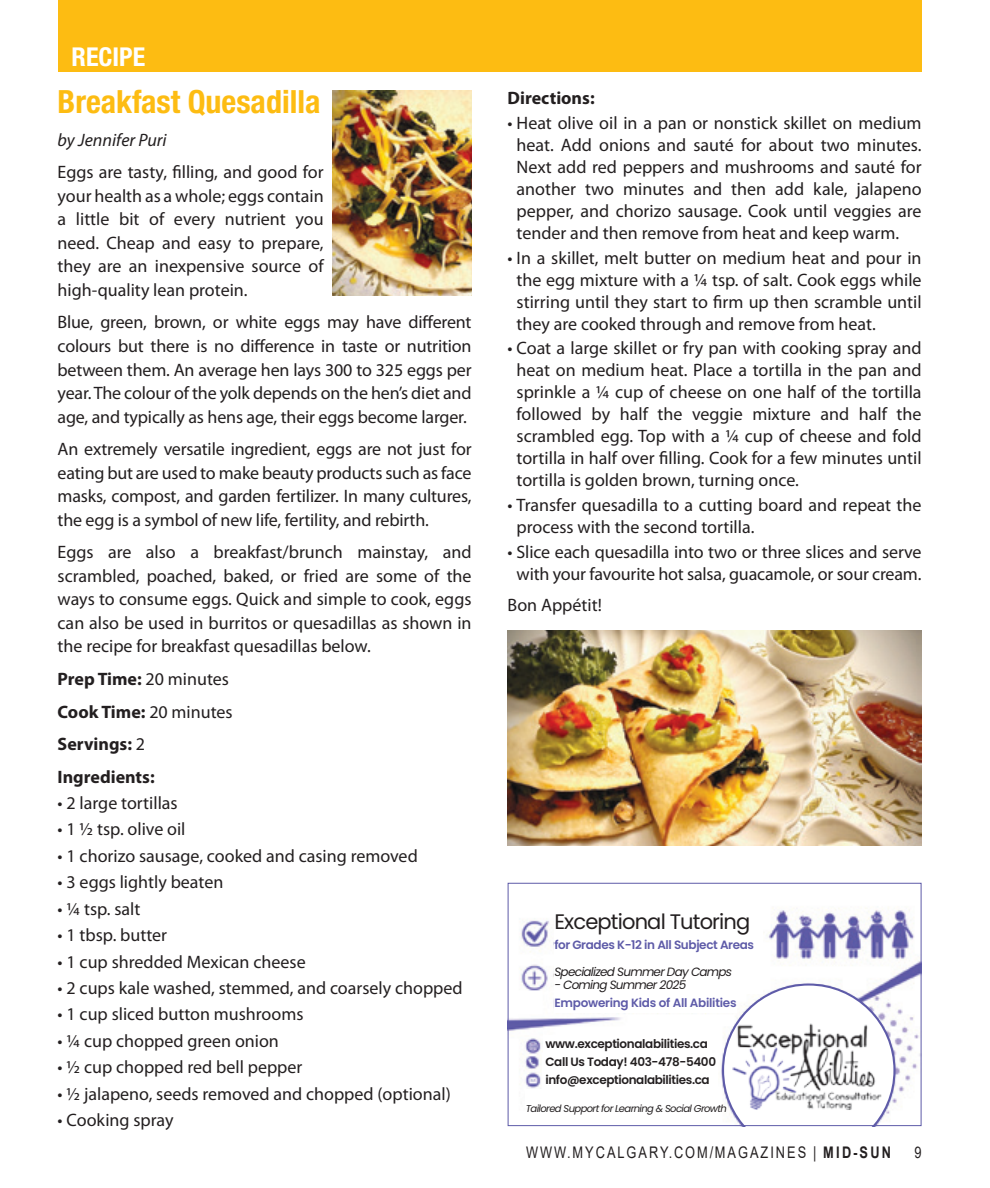
<style>
.page{position:relative;width:990px;height:1188px;background:#fff}
.page>*{position:absolute;margin:0;border:0;box-sizing:border-box;transform-origin:0 0}
.In_Around_title{font:700 condensed 32px "Helvetica Neue LT Std";color:#fdbc12}
.t1{font:700 condensed 26px "Helvetica Neue LT Std";color:#fff}
.t2{font:21px "Poppins";letter-spacing:-.04em;color:#231f20}
.Body_text{font:18px/23.6px "Myriad Pro";color:#231f20;text-align:justify}
.Body_text-2{font:700 18px "Myriad Pro";color:#231f20}
.Body_text-3{font:italic 18px "Myriad Pro";color:#231f20}
.t3{font:16px "Arial";letter-spacing:.155em;color:#231f20;scale:.8 1}
.t4{font:600 12px/18.8px "Poppins";letter-spacing:-.03em;color:#231f20}
.t5{font:600 12px "Poppins";letter-spacing:-.02em;color:#5e5ba8}
.t6{font:italic 12px "Poppins";letter-spacing:-.06em;color:#231f20}
.t7{font:italic 10px "Poppins";letter-spacing:-.06em;color:#231f20}
.s1{font-weight:400}
.s2{font-weight:700}
</style>
<div class="page">
<img style="left:510px;top:908px;width:410px;height:201px">
<svg style="left:722px;top:984px;width:173px;height:140px"></svg>
<div style="left:554px;top:904px;width:208px;height:90px;background:#fff"></div>
<div style="left:554px;top:994px;width:183px;height:18px;background:#fff"></div>
<div style="left:543px;top:1035px;width:168px;height:19px;background:#fff"></div>
<div style="left:543px;top:1053px;width:175px;height:18px;background:#fff"></div>
<div style="left:543px;top:1071px;width:175px;height:19px;background:#fff"></div>
<div style="left:526px;top:1090px;width:192px;height:18px;background:#fff"></div>
<img style="left:732px;top:1023px;width:149px;height:87px">
<div style="left:508px;top:883px;width:414px;height:243px;border:1px solid #5e5ba8"></div>
<div style="left:58px;top:0;width:864px;height:72px;background:#fdbc12"></div>
<img style="left:508px;top:631px;width:414px;height:215px">
<img style="left:333px;top:90px;width:139px;height:206px">
<p class="t1" style="left:72px;top:41px;width:75px">RECIPE</p>
<p class="In_Around_title" style="left:58px;top:82px;width:264px">Breakfast Quesadilla</p>
<p class="Body_text-3" style="left:58px;top:129px;width:111px">by Jennifer Puri</p>
<p class="Body_text" style="left:58px;top:160px;width:268px">Eggs are tasty, filling, and good for your health as a whole; eggs contain a little bit of every nutrient you need. Cheap and easy to prepare, they are an inexpensive source of high-quality lean protein.</p>
<p class="Body_text" style="left:58px;top:310px;width:416px">Blue, green, brown, or white eggs may have different colours but there is no difference in taste or nutrition between them. An average hen lays 300 to 325 eggs per year. The colour of the yolk depends on the hen’s diet and age, and typically as hens age, their eggs become larger.</p>
<p class="Body_text" style="left:58px;top:437px;width:416px">An extremely versatile ingredient, eggs are not just for eating but are used to make beauty products such as face masks, compost, and garden fertilizer. In many cultures, the egg is a symbol of new life, fertility, and rebirth.</p>
<p class="Body_text" style="left:58px;top:540px;width:416px">Eggs are also a breakfast/brunch mainstay, and scrambled, poached, baked, or fried are some of the ways to consume eggs. Quick and simple to cook, eggs can also be used in burritos or quesadillas as shown in the recipe for breakfast quesadillas below.</p>
<p class="Body_text-2" style="left:58px;top:667px;width:173px">Prep Time: <span class="s1">20 minutes</span></p>
<p class="Body_text-2" style="left:58px;top:700px;width:177px">Cook Time: <span class="s1">20 minutes</span></p>
<p class="Body_text-2" style="left:58px;top:732px;width:89px">Servings: <span class="s1">2</span></p>
<p class="Body_text-2" style="left:58px;top:765px;width:99px">Ingredients:</p>
<p class="Body_text" style="left:58px;top:791px;width:122px">• 2 large tortillas</p>
<p class="Body_text" style="left:58px;top:817px;width:129px">• 1 ½ tsp. olive oil</p>
<p class="Body_text" style="left:58px;top:844px;width:362px">• 1 chorizo sausage, cooked and casing removed</p>
<p class="Body_text" style="left:58px;top:870px;width:167px">• 3 eggs lightly beaten</p>
<p class="Body_text" style="left:58px;top:897px;width:84px">• ¼ tsp. salt</p>
<p class="Body_text" style="left:58px;top:923px;width:111px">• 1 tbsp. butter</p>
<p class="Body_text" style="left:58px;top:949px;width:250px">• 1 cup shredded Mexican cheese</p>
<p class="Body_text" style="left:58px;top:976px;width:407px">• 2 cups kale washed, stemmed, and coarsely chopped</p>
<p class="Body_text" style="left:58px;top:1002px;width:247px">• 1 cup sliced button mushrooms</p>
<p class="Body_text" style="left:58px;top:1029px;width:223px">• ¼ cup chopped green onion</p>
<p class="Body_text" style="left:58px;top:1055px;width:246px">• ½ cup chopped red bell pepper</p>
<p class="Body_text" style="left:58px;top:1082px;width:395px">• ½ jalapeno, seeds removed and chopped (optional)</p>
<p class="Body_text" style="left:58px;top:1108px;width:118px">• Cooking spray</p>
<p class="Body_text-2" style="left:508px;top:86px;width:89px">Directions:</p>
<p class="Body_text" style="left:517px;top:111px;width:407px;line-height:22px;text-indent:-9px">• Heat olive oil in a pan or nonstick skillet on medium heat. Add onions and sauté for about two minutes.<br>Next add red peppers and mushrooms and sauté for another two minutes and then add kale, jalapeno pepper, and chorizo sausage. Cook until veggies are tender and then remove from heat and keep warm.</p>
<p class="Body_text" style="left:517px;top:246px;width:407px;line-height:22px;text-indent:-9px">• In a skillet, melt butter on medium heat and pour in the egg mixture with a ¼ tsp. of salt. Cook eggs while stirring until they start to firm up then scramble until they are cooked through and remove from heat.</p>
<p class="Body_text" style="left:517px;top:337px;width:407px;line-height:22px;text-indent:-9px">• Coat a large skillet or fry pan with cooking spray and heat on medium heat. Place a tortilla in the pan and sprinkle a ¼ cup of cheese on one half of the tortilla followed by half the veggie mixture and half the scrambled egg. Top with a ¼ cup of cheese and fold tortilla in half over filling. Cook for a few minutes until tortilla is golden brown, turning once.</p>
<p class="Body_text" style="left:517px;top:494px;width:406px;line-height:22px;text-indent:-9px">• Transfer quesadilla to a cutting board and repeat the process with the second tortilla.</p>
<p class="Body_text" style="left:508px;top:541px;width:415px;line-height:22px;text-align:center">• Slice each quesadilla into two or three slices and serve with your favourite hot salsa, guacamole, or sour cream.</p>
<p class="Body_text" style="left:508px;top:593px;width:96px">Bon Appétit!</p>
<p class="t2" style="left:554px;top:910px;width:198px">Exceptional Tutoring</p>
<p class="t6" style="left:554px;top:965px;width:179px">Specialized Summer Day Camps</p>
<p class="t5" style="left:554px;top:938px;width:201px">for Grades K-12 in All Subject Areas</p>
<p class="t6" style="left:554px;top:977px;width:133px">- Coming Summer 2025</p>
<p class="t5" style="left:554px;top:996px;width:184px">Empowering Kids of All Abilities</p>
<p class="t4" style="left:545px;top:1034px;width:172px">www.exceptionalabilities.ca<br>Call Us Today! 403-478-5400</p>
<p class="t4" style="left:545px;top:1070px;width:166px">info@exceptionalabilities.ca</p>
<p class="t7" style="left:526px;top:1103px;width:203px">Tailored Support for Learning &amp; Social Growth</p>
<p class="t3" style="left:526px;top:1141px;width:458px">WWW.MYCALGARY.COM/MAGAZINES | <span class="s2">MID-SUN</span></p>
<p class="t3" style="left:914px;top:1141px;width:10px">9</p>
</div>
